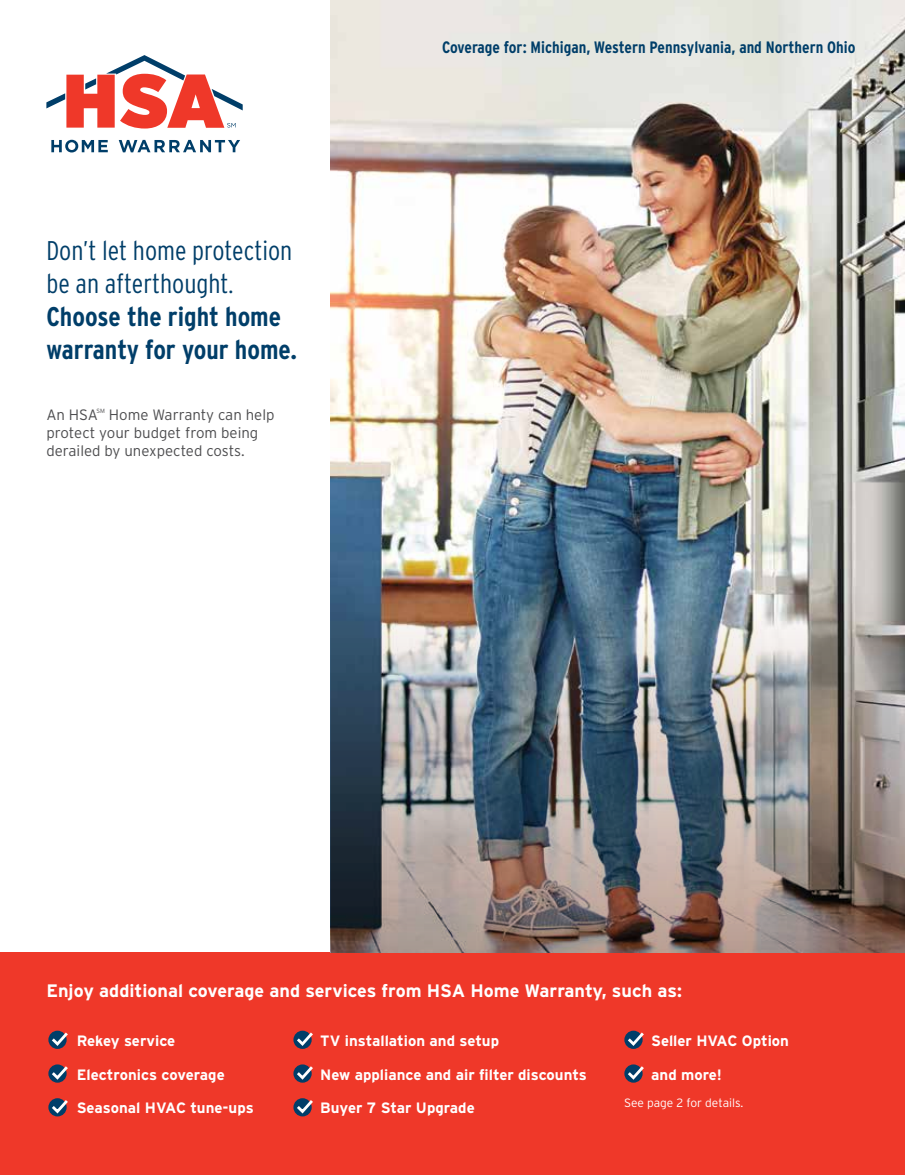
<style>
.page{position:relative;width:905px;height:1175px;background:#fff}
.page>*{position:absolute;margin:0;border:0;box-sizing:border-box;transform-origin:0 0}
.t1{font:300 27px/33px "Interstate Condensed";color:#003e69}
.t2{font:700 27px/33px "Interstate Condensed";color:#003e69}
.t3{font:700 18px "Interstate";color:#fff}
.t4{font:700 16.5px "Interstate Condensed";color:#003e69}
.t5{font:700 15px "Interstate";color:#fff}
.t6{font:300 15px/18px "Interstate";color:#4d4d4f}
.t7{font:300 12px "Interstate";color:#fff}
.t8{font:300 6.15px "Interstate";color:#4d4d4f}
</style>
<div class="page">
<div style="left:0;top:952px;width:904px;height:222px;background:#ef3829"></div>
<img style="left:330px;top:0;width:574px;height:593px">
<img style="left:330px;top:593px;width:574px;height:359px">
<svg style="left:49px;top:1030px;width:19px;height:18px"></svg>
<svg style="left:294px;top:1030px;width:19px;height:18px"></svg>
<svg style="left:625px;top:1030px;width:19px;height:18px"></svg>
<svg style="left:48px;top:1064px;width:19px;height:18px"></svg>
<svg style="left:49px;top:1064px;width:19px;height:17px"></svg>
<svg style="left:293px;top:1064px;width:19px;height:18px"></svg>
<svg style="left:294px;top:1064px;width:19px;height:17px"></svg>
<svg style="left:624px;top:1064px;width:18px;height:18px"></svg>
<svg style="left:625px;top:1064px;width:19px;height:17px"></svg>
<svg style="left:48px;top:1098px;width:19px;height:18px"></svg>
<svg style="left:49px;top:1098px;width:19px;height:17px"></svg>
<svg style="left:293px;top:1098px;width:19px;height:18px"></svg>
<svg style="left:294px;top:1098px;width:19px;height:17px"></svg>
<svg style="left:51px;top:140px;width:57px;height:12px"></svg>
<svg style="left:119px;top:140px;width:121px;height:12px"></svg>
<svg style="left:46px;top:55px;width:197px;height:73px"></svg>
<h1 class="t1" style="left:46px;top:234px;width:247px">Don’t let home protection be an afterthought.</h1>
<h1 class="t2" style="left:46px;top:300px;width:252px">Choose the right home warranty for your home.</h1>
<p class="t6" style="left:46px;top:405px;width:230px;text-indent:62px">Home Warranty can help protect your budget from being derailed by unexpected costs.</p>
<p class="t6" style="left:46px;top:405px;width:53px">An HSA</p>
<p class="t8" style="left:97px;top:407px;width:10px">SM</p>
<p class="t4" style="left:442px;top:38px;width:415px">Coverage for: Michigan, Western Pennsylvania, and Northern Ohio</p>
<p class="t3" style="left:46px;top:980px;width:637px">Enjoy additional coverage and services from HSA Home Warranty, such as:</p>
<p class="t5" style="left:77px;top:1032px;width:100px">Rekey service</p>
<p class="t5" style="left:320px;top:1032px;width:180px">TV installation and setup</p>
<p class="t5" style="left:651px;top:1032px;width:139px">Seller HVAC Option</p>
<p class="t5" style="left:77px;top:1065px;width:149px">Electronics coverage</p>
<p class="t5" style="left:320px;top:1065px;width:268px">New appliance and air filter discounts</p>
<p class="t5" style="left:651px;top:1065px;width:72px">and more!</p>
<p class="t5" style="left:77px;top:1099px;width:178px">Seasonal HVAC tune-ups</p>
<p class="t5" style="left:320px;top:1099px;width:156px">Buyer 7 Star Upgrade</p>
<p class="t7" style="left:624px;top:1095px;width:121px">See page 2 for details.</p>
</div>
